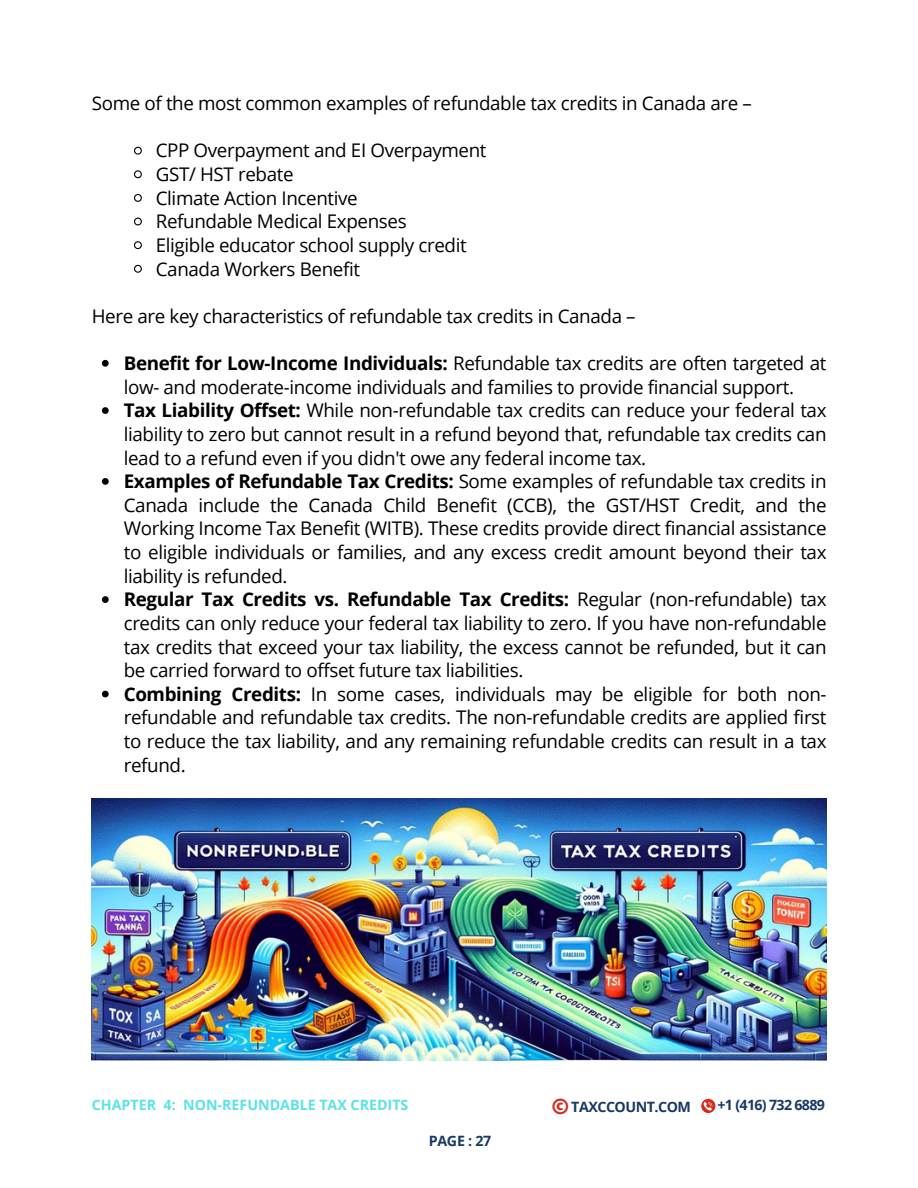
<style>
.page{position:relative;width:918px;height:1188px;background:#fff}
.page>*{position:absolute;margin:0;border:0;box-sizing:border-box;transform-origin:0 0}
.t1{font:18.75px/23.7px "Open Sans";letter-spacing:-.02em;color:#000}
.t2{font:700 14.25px "Open Sans";letter-spacing:-.035em;color:#193965}
.t3{font:700 14.25px "Open Sans";color:#5ce1e6}
.s1{font-weight:700}
.s2{font-family:"League Spartan";font-size:18.3px;color:#d52b1e}
</style>
<div class="page">
<svg style="left:134px;top:146px;width:8px;height:9px"></svg>
<svg style="left:134px;top:170px;width:8px;height:9px"></svg>
<svg style="left:134px;top:194px;width:8px;height:8px"></svg>
<svg style="left:134px;top:217px;width:8px;height:9px"></svg>
<svg style="left:134px;top:241px;width:8px;height:9px"></svg>
<svg style="left:134px;top:264px;width:8px;height:9px"></svg>
<svg style="left:102px;top:360px;width:7px;height:7px"></svg>
<svg style="left:102px;top:407px;width:7px;height:7px"></svg>
<svg style="left:102px;top:478px;width:7px;height:7px"></svg>
<svg style="left:102px;top:596px;width:7px;height:7px"></svg>
<svg style="left:102px;top:691px;width:7px;height:6px"></svg>
<img style="left:92px;top:798px;width:734px;height:262px">
<svg style="left:701px;top:1099px;width:14px;height:14px"></svg>
<p class="t1" style="left:92px;top:91px;width:662px">Some of the most common examples of refundable tax credits in Canada are –</p>
<p class="t1" style="left:156px;top:138px;width:332px">CPP Overpayment and EI Overpayment<br>GST/ HST rebate<br>Climate Action Incentive<br>Refundable Medical Expenses<br>Eligible educator school supply credit<br>Canada Workers Benefit</p>
<p class="t1" style="left:92px;top:304px;width:545px">Here are key characteristics of refundable tax credits in Canada –</p>
<p class="t1" style="left:124px;top:351px;width:704px"><span class="s1">Benefit for Low-Income Individuals:</span> Refundable tax credits are often targeted at low- and moderate-income individuals and families to provide financial support.<br><span class="s1">Tax Liability Offset:</span> While non-refundable tax credits can reduce your federal tax liability to zero but cannot result in a refund beyond that, refundable tax credits can lead to a refund even if you didn't owe any federal income tax.<br><span class="s1">Examples of Refundable Tax Credits:</span> Some examples of refundable tax credits in Canada include the Canada Child Benefit (CCB), the GST/HST Credit, and the Working Income Tax Benefit (WITB). These credits provide direct financial assistance to eligible individuals or families, and any excess credit amount beyond their tax liability is refunded.<br><span class="s1">Regular Tax Credits vs. Refundable Tax Credits:</span> Regular (non-refundable) tax credits can only reduce your federal tax liability to zero. If you have non-refundable tax credits that exceed your tax liability, the excess cannot be refunded, but it can be carried forward to offset future tax liabilities.<br><span class="s1">Combining Credits:</span> In some cases, individuals may be eligible for both non&shy;refundable and refundable tax credits. The non-refundable credits are applied first to reduce the tax liability, and any remaining refundable credits can result in a tax refund.</p>
<p class="t3" style="left:92px;top:1095px;width:318px">CHAPTER 4: NON-REFUNDABLE TAX CREDITS</p>
<p class="t2" style="left:429px;top:1131px;width:64px">PAGE : 27</p>
<p class="t2" style="left:552px;top:1097px;width:140px"><span class="s2">©</span> TAXCCOUNT.COM</p>
<p class="t2" style="left:717px;top:1095px;width:109px">+1 (416) 732 6889</p>
</div>
